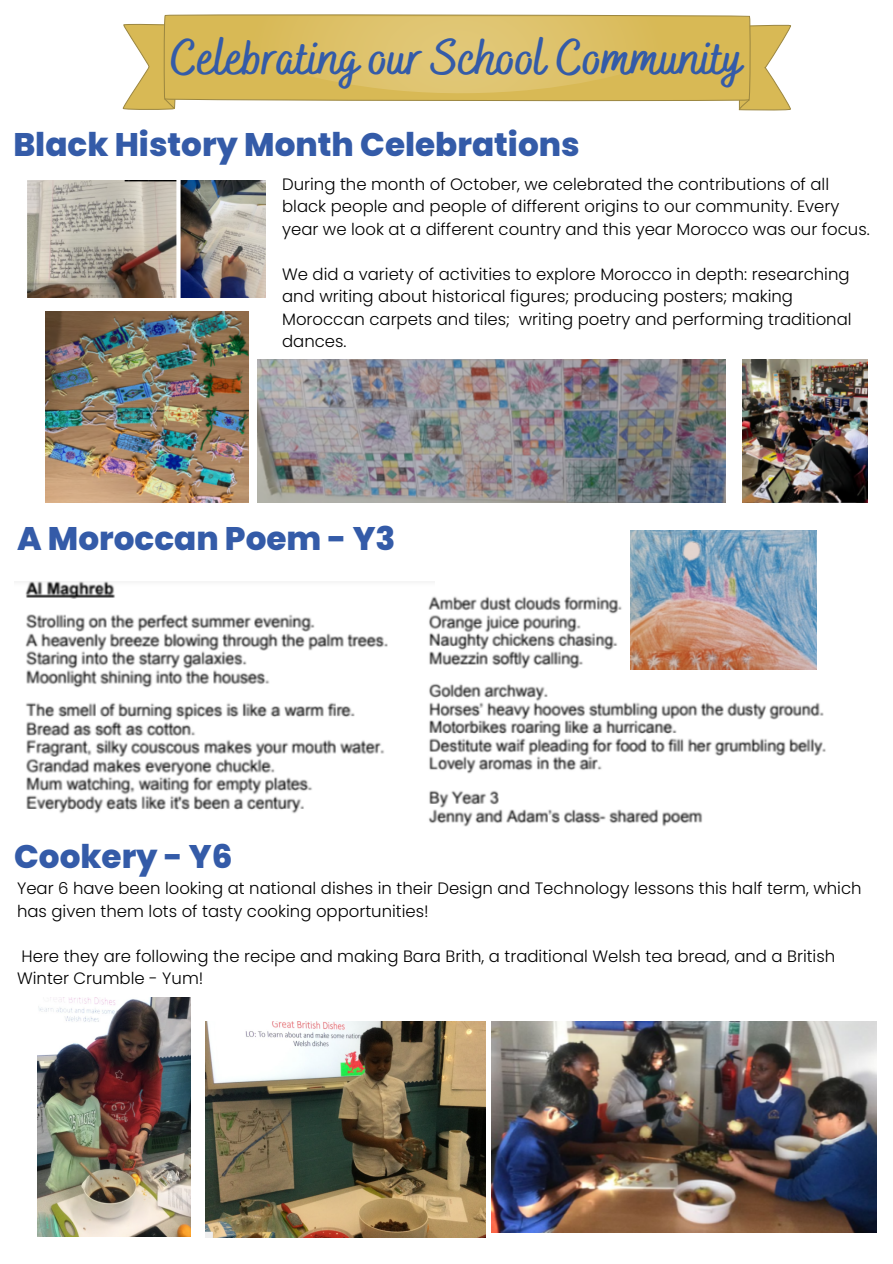
<style>
.page{position:relative;width:893px;height:1264px;background:#fff}
.page>*{position:absolute;margin:0;border:0;box-sizing:border-box;transform-origin:0 0}
.t1{font:700 49.95px "Bakerie Smooth";color:#345ba8}
.t2{font:800 32.55px "Poppins";color:#345ba8}
.t3{font:300 16.5px/22.5px "Poppins";color:#000}
</style>
<div class="page">
<svg style="left:738px;top:24px;width:53px;height:87px"></svg>
<svg style="left:122px;top:23px;width:54px;height:87px"></svg>
<svg style="left:163px;top:14px;width:588px;height:87px;background:#ccb363"></svg>
<svg style="left:165px;top:16px;width:584px;height:79px;background:#dbbe61"></svg>
<img style="left:27px;top:181px;width:238px;height:116px">
<img style="left:46px;top:311px;width:202px;height:191px">
<img style="left:25px;top:581px;width:363px;height:233px">
<img style="left:258px;top:359px;width:467px;height:143px">
<img style="left:742px;top:359px;width:125px;height:143px">
<img style="left:206px;top:1021px;width:280px;height:215px">
<img style="left:37px;top:997px;width:153px;height:239px">
<img style="left:428px;top:589px;width:398px;height:238px">
<img style="left:630px;top:530px;width:186px;height:139px">
<img style="left:491px;top:1021px;width:384px;height:211px">
<h1 class="t1" style="left:171px;top:28px;width:573px">Celebrating our School Community</h1>
<h2 class="t2" style="left:13px;top:121px;width:567px">Black History Month Celebrations</h2>
<p class="t3" style="left:282px;top:173px;width:589px">During the month of October, we celebrated the contributions of all black people and people of different origins to our community. Every year we look at a different country and this year Morocco was our focus.</p>
<p class="t3" style="left:282px;top:263px;width:571px">We did a variety of activities to explore Morocco in depth: researching and writing about historical figures; producing posters; making Moroccan carpets and tiles; writing poetry and performing traditional dances.</p>
<h2 class="t2" style="left:17px;top:516px;width:380px">A Moroccan Poem - Y3</h2>
<h2 class="t2" style="left:14px;top:833px;width:220px">Cookery - Y6</h2>
<p class="t3" style="left:17px;top:877px;width:846px">Year 6 have been looking at national dishes in their Design and Technology lessons this half term, which has given them lots of tasty cooking opportunities!</p>
<p class="t3" style="left:17px;top:944px;width:819px">Here they are following the recipe and making Bara Brith, a traditional Welsh tea bread, and a British<br>Winter Crumble - Yum!</p>
</div>
